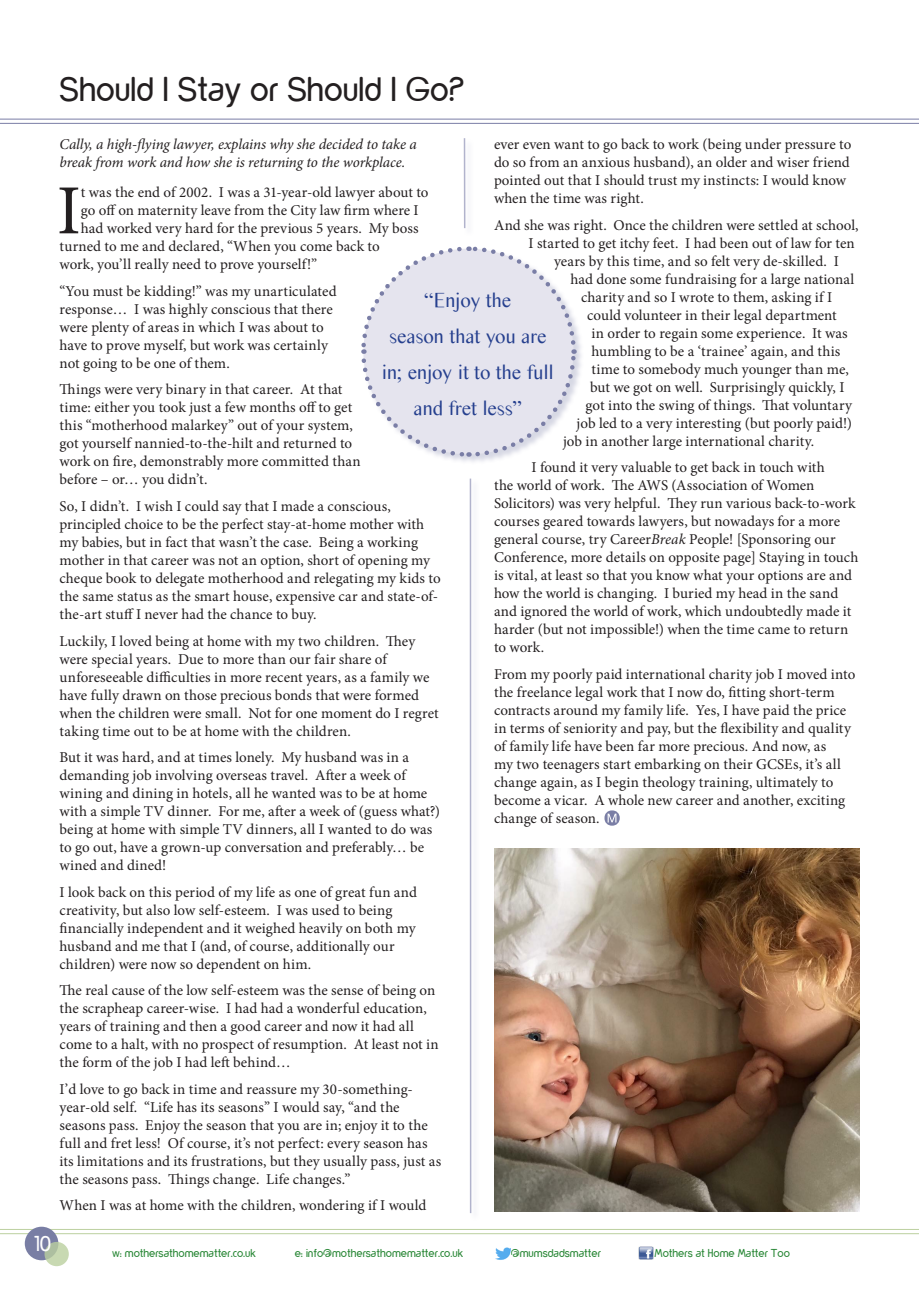
<style>
.page{position:relative;width:919px;height:1289px;background:#fff}
.page>*{position:absolute;margin:0;border:0;box-sizing:border-box;transform-origin:0 0}
.t1{font:70.35px "Minion Pro";color:#231f20}
.t2{font:36px "yorkville";color:#231f20}
.t3{font:22.5px "yorkville";color:#fff}
.t4{font:21px/36px "Times Sans Serif";letter-spacing:-.01em;color:#253f8e;text-align:center}
.t5{font:15px/18px "Minion Pro";color:#231f20}
.t6{font:italic 15px/18px "Minion Pro";letter-spacing:-.01em;color:#231f20}
.t7{font:12px "yorkville";color:#298736}
.s1{font-style:italic}
</style>
<div class="page">
<hr style="left:0;top:119px;width:918px;height:1px;background:#7a7ea6">
<hr style="left:0;top:123px;width:918px;height:1px;background:#7a7ea6">
<hr style="left:0;top:1229px;width:918px;height:1px;background:#bcd09f">
<hr style="left:0;top:1233px;width:918px;height:1px;background:#bcd09f">
<div style="left:25px;top:1226px;width:33px;height:34px;background:#797ea4;border-radius:50%"></div>
<svg style="left:44px;top:1241px;width:25px;height:25px"></svg>
<div style="left:469px;top:478px;width:11px;height:743px;background:#b1b3cc;opacity:.35"></div>
<hr style="left:469px;top:478px;width:2px;height:735px;background:#b1b3cc">
<svg style="left:604px;top:810px;width:15px;height:15px"></svg>
<img style="left:496px;top:1247px;width:14px;height:12px">
<img style="left:638px;top:1246px;width:15px;height:13px">
<div style="left:361px;top:246px;width:223px;height:219px;background:#7a7ea6;opacity:.3"></div>
<svg style="left:361px;top:246px;width:217px;height:213px"></svg>
<img style="left:494px;top:849px;width:365px;height:362px">
<div style="left:463px;top:138px;width:11px;height:98px;background:#b1b3cc;opacity:.35"></div>
<hr style="left:463px;top:138px;width:2px;height:90px;background:#b1b3cc">
<h2 class="t2" style="left:60px;top:68px;width:406px">Should I Stay or Should I Go?</h2>
<h3 class="t3" style="left:34px;top:1230px;width:19px">10</h3>
<p class="t6" style="left:60px;top:135px;width:359px">Cally, a high-flying lawyer, explains why she decided to take a break from work and how she is returning to the workplace.</p>
<h1 class="t1" style="left:57px;top:164px;width:26px">I</h1>
<p class="t5" style="left:81px;top:183px;width:349px">t was the end of 2002. I was a 31-year-old lawyer about to</p>
<p class="t5" style="left:494px;top:135px;width:359px">ever even want to go back to work (being under pressure to do so from an anxious husband), an older and wiser friend pointed out that I should trust my instincts: I would know when the time was right.</p>
<p class="t5" style="left:494px;top:216px;width:366px">And she was right. Once the children were settled at school,</p>
<p class="t5" style="left:528px;top:234px;width:328px">I started to get itchy feet. I had been out of law for ten</p>
<p class="t5" style="left:554px;top:252px;width:286px">years by this time, and so felt very de-skilled. I</p>
<p class="t5" style="left:570px;top:270px;width:285px">had done some fundraising for a large national</p>
<p class="t5" style="left:581px;top:288px;width:253px">charity and so I wrote to them, asking if I</p>
<p class="t5" style="left:587px;top:306px;width:251px">could volunteer in their legal department</p>
<p class="t5" style="left:591px;top:324px;width:258px">in order to regain some experience. It was</p>
<p class="t5" style="left:591px;top:342px;width:250px">humbling to be a ‘trainee’ again, and this</p>
<p class="t5" style="left:591px;top:360px;width:259px">time to somebody much younger than me,</p>
<p class="t5" style="left:590px;top:378px;width:256px">but we got on well. Surprisingly quickly, I</p>
<p class="t5" style="left:585px;top:396px;width:268px">got into the swing of things. That voluntary</p>
<p class="t5" style="left:576px;top:414px;width:277px">job led to a very interesting (but poorly paid!)</p>
<p class="t5" style="left:563px;top:432px;width:253px">job in another large international charity.</p>
<p class="t5" style="left:494px;top:458px;width:366px;text-indent:38px">I found it very valuable to get back in touch with<br>the world of work. The AWS (Association of Women Solicitors) was very helpful. They run various back-to-work courses geared towards lawyers, but nowadays for a more general course, try Career<span class="s1">Break</span> People! [Sponsoring our Conference, more details on opposite page] Staying in touch is vital, at least so that you know what your options are and how the world is changing. I buried my head in the sand and ignored the world of work, which undoubtedly made it harder (but not impossible!) when the time came to return to work.</p>
<p class="t5" style="left:494px;top:665px;width:363px">From my poorly paid international charity job I moved into the freelance legal work that I now do, fitting short-term contracts around my family life. Yes, I have paid the price in terms of seniority and pay, but the flexibility and quality of family life have been far more precious. And now, as<br>my two teenagers start embarking on their GCSEs, it’s all change again, as I begin theology training, ultimately to become a vicar. A whole new career and another, exciting change of season.</p>
<p class="t5" style="left:81px;top:201px;width:339px">go off on maternity leave from the City law firm where I</p>
<p class="t5" style="left:81px;top:219px;width:339px">had worked very hard for the previous 5 years. My boss</p>
<p class="t5" style="left:60px;top:237px;width:322px">turned to me and declared, “When you come back to</p>
<p class="t5" style="left:60px;top:255px;width:259px">work, you’ll really need to prove yourself!”</p>
<p class="t5" style="left:60px;top:282px;width:278px">“You must be kidding!” was my unarticulated response… I was highly conscious that there were plenty of areas in which I was about to have to prove myself, but work was certainly not going to be one of them.</p>
<p class="t5" style="left:60px;top:380px;width:302px">Things were very binary in that career. At that time: either you took just a few months off to get this “motherhood malarkey” out of your system, got yourself nannied-to-the-hilt and returned to work on fire, demonstrably more committed than before – or… you didn’t.</p>
<p class="t5" style="left:60px;top:497px;width:382px">So, I didn’t. I wish I could say that I made a conscious, principled choice to be the perfect stay-at-home mother with my babies, but in fact that wasn’t the case. Being a working mother in that career was not an option, short of opening my cheque book to delegate motherhood and relegating my kids to the same status as the smart house, expensive car and state-of&shy;the-art stuff I never had the chance to buy.</p>
<p class="t5" style="left:60px;top:632px;width:381px">Luckily, I loved being at home with my two children. They were special years. Due to more than our fair share of unforeseeable difficulties in more recent years, as a family we have fully drawn on those precious bonds that were formed when the children were small. Not for one moment do I regret taking time out to be at home with the children.</p>
<p class="t5" style="left:60px;top:748px;width:382px">But it was hard, and at times lonely. My husband was in a demanding job involving overseas travel. After a week of wining and dining in hotels, all he wanted was to be at home with a simple TV dinner. For me, after a week of (guess what?) being at home with simple TV dinners, all I wanted to do was to go out, have a grown-up conversation and preferably… be wined and dined!</p>
<p class="t5" style="left:60px;top:883px;width:359px">I look back on this period of my life as one of great fun and creativity, but also low self-esteem. I was used to being financially independent and it weighed heavily on both my husband and me that I (and, of course, additionally our children) were now so dependent on him.</p>
<p class="t5" style="left:60px;top:981px;width:380px">The real cause of the low self-esteem was the sense of being on the scrapheap career-wise. I had had a wonderful education, years of training and then a good career and now it had all come to a halt, with no prospect of resumption. At least not in the form of the job I had left behind…</p>
<p class="t5" style="left:60px;top:1080px;width:383px">I’d love to go back in time and reassure my 30-something&shy;year-old self. “Life has its seasons” I would say, “and the seasons pass. Enjoy the season that you are in; enjoy it to the full and fret less! Of course, it’s not perfect: every season has its limitations and its frustrations, but they usually pass, just as the seasons pass. Things change. Life changes.”</p>
<p class="t5" style="left:60px;top:1196px;width:368px">When I was at home with the children, wondering if I would</p>
<h3 class="t4" style="left:381px;top:282px;width:174px">“Enjoy the<br>season that you are in; enjoy it to the full and fret less”</h3>
<p class="t7" style="left:112px;top:1246px;width:145px">w: mothersathomematter.co.uk</p>
<p class="t7" style="left:295px;top:1246px;width:170px">e: info@mothersathomematter.co.uk</p>
<p class="t7" style="left:511px;top:1246px;width:91px">@mumsdadsmatter</p>
<p class="t7" style="left:654px;top:1246px;width:137px">Mothers at Home Matter Too</p>
</div>
